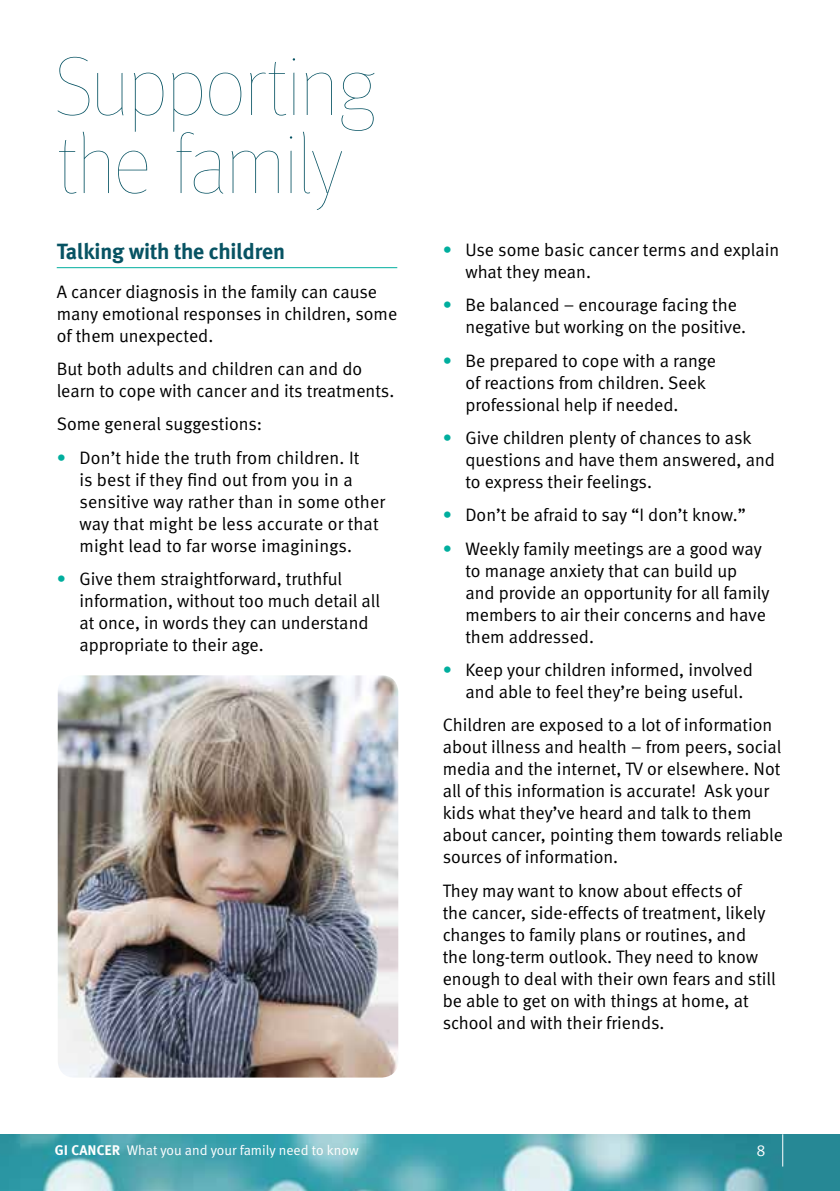
<style>
.page{position:relative;width:840px;height:1191px;background:#fff}
.page>*{position:absolute;margin:0;border:0;box-sizing:border-box;transform-origin:0 0}
.t1{font:84px/78px "Meta Pro Hair";letter-spacing:-.02em;color:#075363}
.t2{font:700 22px "Meta Plus";letter-spacing:-.01em;color:#075363}
.t3{font:18px/22px "Meta Normal";color:#000}
.t4{font:16px "Meta Normal";color:#fff}
.t5{font:14px "Meta Normal";color:#fff}
.s1{color:#00ae9e}
.s2{font-family:"Meta Plus";font-weight:700}
</style>
<div class="page">
<img style="left:0;top:1134px;width:839px;height:57px">
<hr style="left:781px;top:1134px;width:1px;height:32px;background:#fff">
<hr style="left:57px;top:267px;width:340px;height:1px;background:#00ae9e">
<img style="left:58px;top:675px;width:340px;height:402px">
<h1 class="t1" style="left:57px;top:45px;width:322px">Supporting the family</h1>
<p class="t2" style="left:57px;top:238px;width:229px">Talking with the children</p>
<p class="t3" style="left:57px;top:280px;width:342px">A cancer diagnosis in the family can cause many emotional responses in children, some of them unexpected.</p>
<p class="t3" style="left:57px;top:357px;width:339px">But both adults and children can and do learn to cope with cancer and its treatments.</p>
<p class="t3" style="left:57px;top:413px;width:207px">Some general suggestions:</p>
<p class="t3" style="left:79px;top:446px;width:307px;text-indent:-23px"><span class="s1">•</span> Don’t hide the truth from children. It<br>is best if they find out from you in a sensitive way rather than in some other way that might be less accurate or that might lead to far worse imaginings.</p>
<p class="t3" style="left:79px;top:567px;width:302px;text-indent:-23px"><span class="s1">•</span> Give them straightforward, truthful information, without too much detail all at once, in words they can understand appropriate to their age.</p>
<p class="t3" style="left:465px;top:238px;width:315px;text-indent:-23px"><span class="s1">•</span> Use some basic cancer terms and explain what they mean.</p>
<p class="t3" style="left:465px;top:294px;width:282px;text-indent:-23px"><span class="s1">•</span> Be balanced – encourage facing the negative but working on the positive.</p>
<p class="t3" style="left:465px;top:349px;width:252px;text-indent:-23px"><span class="s1">•</span> Be prepared to cope with a range of reactions from children. Seek professional help if needed.</p>
<p class="t3" style="left:465px;top:426px;width:311px;text-indent:-23px"><span class="s1">•</span> Give children plenty of chances to ask questions and have them answered, and to express their feelings.</p>
<p class="t3" style="left:442px;top:504px;width:304px"><span class="s1">•</span> Don’t be afraid to say “I don’t know.”</p>
<p class="t3" style="left:465px;top:537px;width:305px;text-indent:-23px"><span class="s1">•</span> Weekly family meetings are a good way to manage anxiety that can build up and provide an opportunity for all family members to air their concerns and have them addressed.</p>
<p class="t3" style="left:465px;top:658px;width:289px;text-indent:-23px"><span class="s1">•</span> Keep your children informed, involved and able to feel they’re being useful.</p>
<p class="t3" style="left:442px;top:714px;width:341px">Children are exposed to a lot of information about illness and health – from peers, social media and the internet, TV or elsewhere. Not all of this information is accurate! Ask your kids what they’ve heard and talk to them about cancer, pointing them towards reliable sources of information.</p>
<p class="t3" style="left:442px;top:879px;width:334px">They may want to know about effects of<br>the cancer, side-effects of treatment, likely changes to family plans or routines, and<br>the long-term outlook. They need to know enough to deal with their own fears and still be able to get on with things at home, at school and with their friends.</p>
<p class="t5" style="left:55px;top:1141px;width:305px"><span class="s2">GI CANCER</span> What you and your family need to know</p>
<p class="t4" style="left:756px;top:1141px;width:11px">8</p>
</div>
